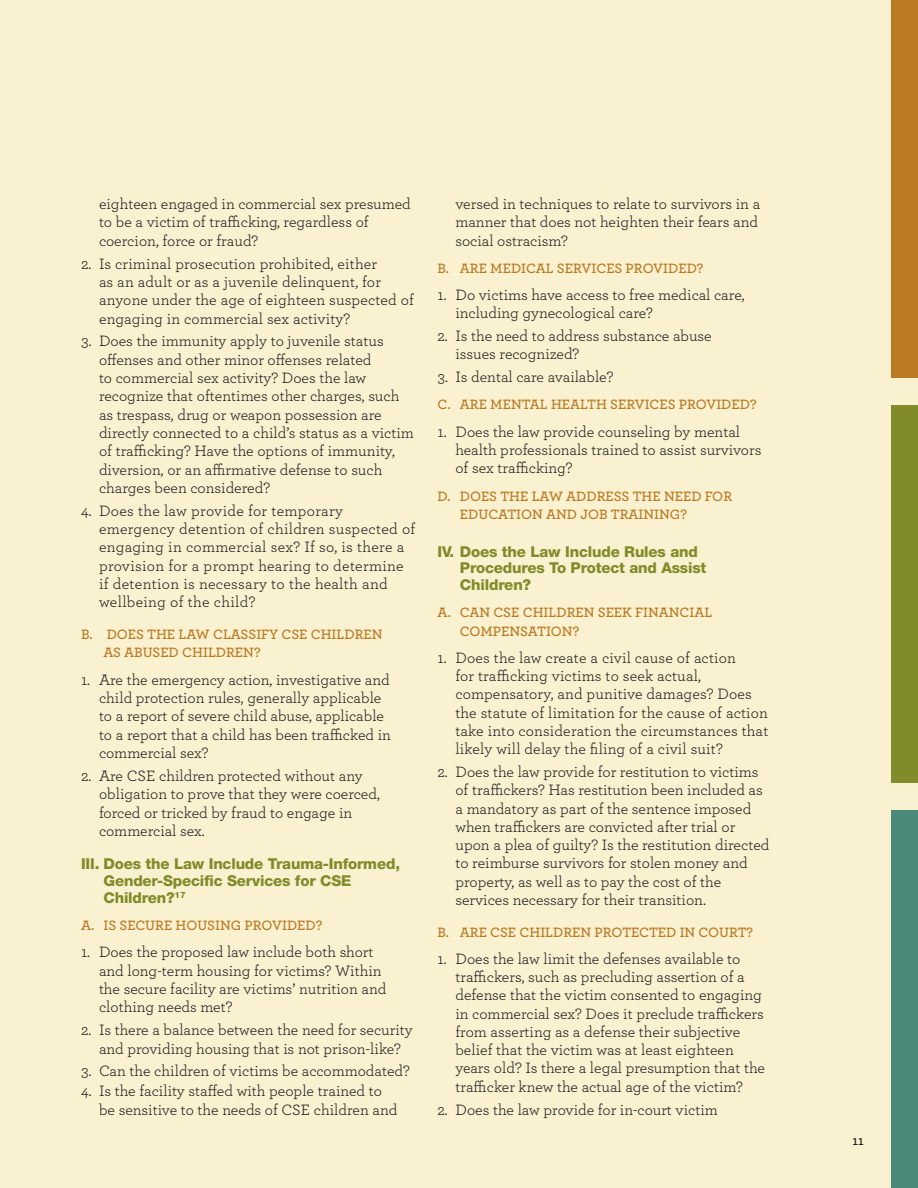
<style>
.page{position:relative;width:918px;height:1188px;background:#faf1d1}
.page>*{position:absolute;margin:0;border:0;box-sizing:border-box;transform-origin:0 0}
.NL-1{font:15.75px/18.3px "Archer";color:#231f20}
.NL-1-2{font:15.75px/18.3px "Archer";letter-spacing:.02em;color:#231f20}
.C_Head_roman_list{font:800 15px/16.8px "Helvetica Neue LT Std";letter-spacing:-.01em;color:#828b29}
.D_Head__ABC_list{font:600 14.25px/18.3px "Archer";color:#bb7a22}
.GT{font:600 13.5px "Archer";color:#231f20}
</style>
<div class="page">
<div style="left:891px;top:0;width:27px;height:378px;background:#bb7a22"></div>
<div style="left:891px;top:405px;width:27px;height:378px;background:#828b29"></div>
<div style="left:891px;top:810px;width:27px;height:378px;background:#4b897b"></div>
<p class="NL-1" style="left:99px;top:194px;width:313px">eighteen engaged in commercial sex presumed to be a victim of trafficking, regardless of coercion, force or fraud?</p>
<p class="NL-1" style="left:99px;top:253px;width:317px;text-indent:-18px">2. Is criminal prosecution prohibited, either<br>as an adult or as a juvenile delinquent, for anyone under the age of eighteen suspected of engaging in commercial sex activity?</p>
<p class="NL-1" style="left:99px;top:331px;width:317px;text-indent:-18px">3. Does the immunity apply to juvenile status offenses and other minor offenses related<br>to commercial sex activity? Does the law recognize that oftentimes other charges, such as trespass, drug or weapon possession are directly connected to a child’s status as a victim of trafficking? Have the options of immunity, diversion, or an affirmative defense to such charges been considered?</p>
<p class="NL-1-2" style="left:99px;top:501px;width:318px;text-indent:-18px">4. Does the law provide for temporary emergency detention of children suspected of engaging in commercial sex? If so, is there a provision for a prompt hearing to determine if detention is necessary to the health and wellbeing of the child?</p>
<p class="D_Head__ABC_list" style="left:104px;top:624px;width:281px;text-indent:-22px">B. DOES THE LAW CLASSIFY CSE CHILDREN<br>AS ABUSED CHILDREN?</p>
<p class="NL-1" style="left:99px;top:670px;width:294px;text-indent:-18px">1. Are the emergency action, investigative and child protection rules, generally applicable to a report of severe child abuse, applicable to a report that a child has been trafficked in commercial sex?</p>
<p class="NL-1" style="left:99px;top:766px;width:282px;text-indent:-18px">2. Are CSE children protected without any obligation to prove that they were coerced, forced or tricked by fraud to engage in commercial sex.</p>
<p class="C_Head_roman_list" style="left:104px;top:855px;width:298px;text-indent:-22px">III. Does the Law Include Trauma-Informed,<br>Gender-Specific Services for CSE<br>Children?<sup>17</sup></p>
<p class="D_Head__ABC_list" style="left:81px;top:915px;width:243px">A. IS SECURE HOUSING PROVIDED?</p>
<p class="NL-1" style="left:99px;top:942px;width:289px;text-indent:-18px">1. Does the proposed law include both short and long-term housing for victims? Within the secure facility are victims’ nutrition and clothing needs met?</p>
<p class="NL-1" style="left:81px;top:1020px;width:333px;text-align:center">2. Is there a balance between the need for security and providing housing that is not prison-like?</p>
<p class="NL-1" style="left:81px;top:1061px;width:330px">3. Can the children of victims be accommodated?</p>
<p class="NL-1" style="left:99px;top:1081px;width:300px;text-indent:-18px">4. Is the facility staffed with people trained to be sensitive to the needs of CSE children and</p>
<p class="NL-1" style="left:455px;top:194px;width:306px">versed in techniques to relate to survivors in a manner that does not heighten their fears and social ostracism?</p>
<p class="D_Head__ABC_list" style="left:437px;top:258px;width:268px">B. ARE MEDICAL SERVICES PROVIDED?</p>
<p class="NL-1" style="left:455px;top:285px;width:291px;text-indent:-18px">1. Do victims have access to free medical care, including gynecological care?</p>
<p class="NL-1" style="left:455px;top:326px;width:258px;text-indent:-18px">2. Is the need to address substance abuse issues recognized?</p>
<p class="NL-1" style="left:437px;top:367px;width:177px">3. Is dental care available?</p>
<p class="D_Head__ABC_list" style="left:437px;top:395px;width:321px">C. ARE MENTAL HEALTH SERVICES PROVIDED?</p>
<p class="NL-1" style="left:455px;top:422px;width:308px;text-indent:-18px">1. Does the law provide counseling by mental health professionals trained to assist survivors of sex trafficking?</p>
<p class="D_Head__ABC_list" style="left:460px;top:486px;width:274px;text-indent:-22px">D. DOES THE LAW ADDRESS THE NEED FOR<br>EDUCATION AND JOB TRAINING?</p>
<p class="C_Head_roman_list" style="left:460px;top:543px;width:248px;text-indent:-22px">IV. Does the Law Include Rules and<br>Procedures To Protect and Assist<br>Children?</p>
<p class="D_Head__ABC_list" style="left:460px;top:603px;width:254px;text-indent:-22px">A. CAN CSE CHILDREN SEEK FINANCIAL<br>COMPENSATION?</p>
<p class="NL-1" style="left:455px;top:648px;width:314px;text-indent:-18px">1. Does the law create a civil cause of action<br>for trafficking victims to seek actual, compensatory, and punitive damages? Does the statute of limitation for the cause of action take into consideration the circumstances that likely will delay the filing of a civil suit?</p>
<p class="NL-1" style="left:455px;top:762px;width:316px;text-indent:-18px">2. Does the law provide for restitution to victims of traffickers? Has restitution been included as a mandatory as part of the sentence imposed when traffickers are convicted after trial or upon a plea of guilty? Is the restitution directed to reimburse survivors for stolen money and property, as well as to pay the cost of the services necessary for their transition.</p>
<p class="D_Head__ABC_list" style="left:437px;top:922px;width:317px">B. ARE CSE CHILDREN PROTECTED IN COURT?</p>
<p class="NL-1" style="left:455px;top:949px;width:311px;text-indent:-18px">1. Does the law limit the defenses available to traffickers, such as precluding assertion of a defense that the victim consented to engaging in commercial sex? Does it preclude traffickers from asserting as a defense their subjective belief that the victim was at least eighteen years old? Is there a legal presumption that the trafficker knew the actual age of the victim?</p>
<p class="NL-1" style="left:437px;top:1099px;width:282px">2. Does the law provide for in-court victim</p>
<p class="GT" style="left:853px;top:1130px;width:13px">11</p>
</div>
